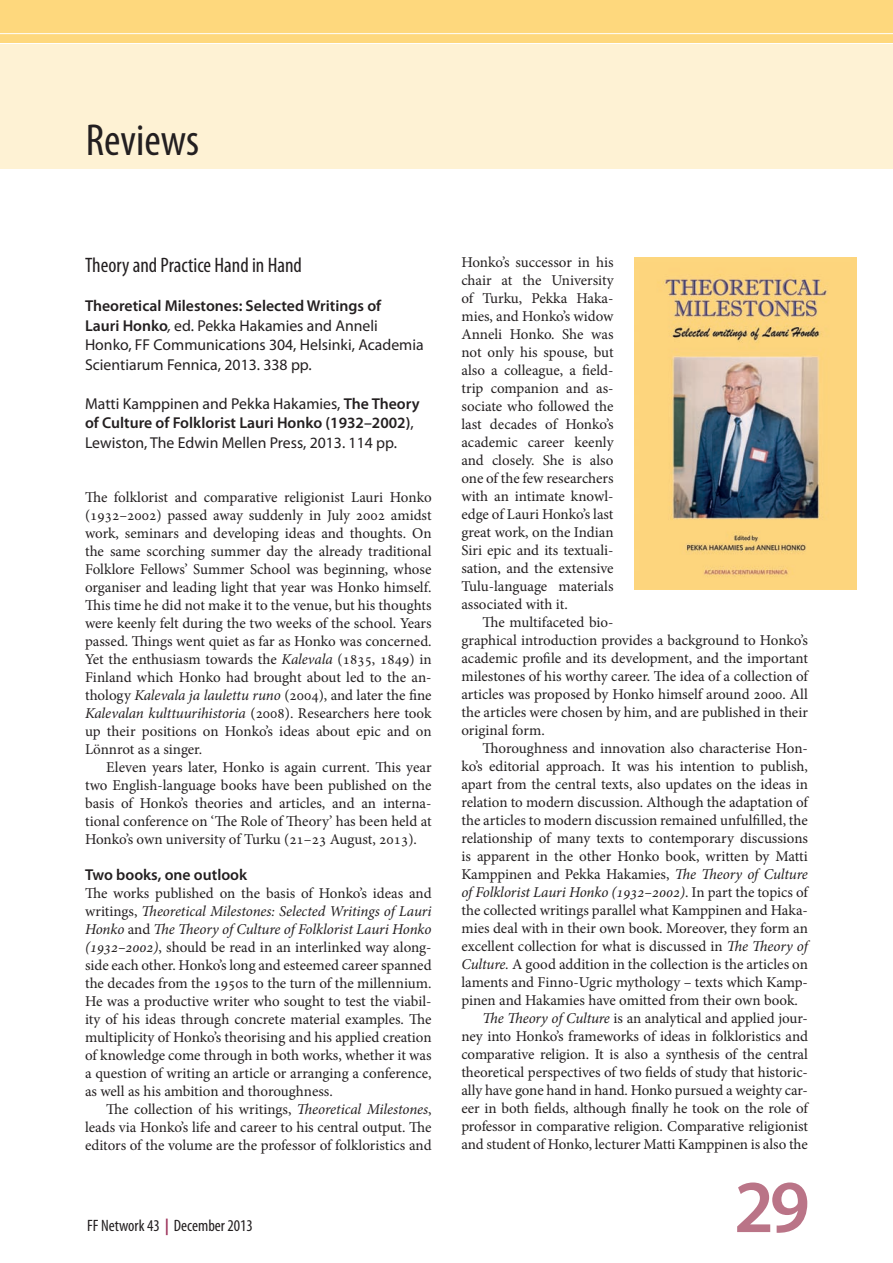
<style>
.page{position:relative;width:893px;height:1263px;background:#fff}
.page>*{position:absolute;margin:0;border:0;box-sizing:border-box;transform-origin:0 0}
.t1{font:600 75px "Myriad Pro";color:#ba7487}
.t2{font:condensed 45px "Myriad Pro";color:#231f20}
.t3{font:condensed 21px "Myriad Pro";color:#231f20}
.t4{font:condensed 16.5px "Myriad Pro";color:#231f20}
.t5{font:15.75px/19.5px "Myriad Pro";color:#231f20}
.t6{font:600 15.75px "Myriad Pro";color:#231f20}
.t7{font:15px/18px "Minion Pro";letter-spacing:-.005em;color:#231f20;text-align:justify}
.t8{font:italic 15px "Minion Pro";letter-spacing:-.005em;color:#231f20}
.s1{font-weight:600}
.s2{font-style:italic}
.s3{font-style:inherit}
.s4{font-weight:700;color:#9f375e}
.s5{font-style:normal}
</style>
<div class="page">
<div style="left:0;top:0;width:893px;height:43px;background:#fed87d"></div>
<hr style="left:0;top:33px;width:893px;height:1px;background:#fff">
<div style="left:0;top:44px;width:893px;height:125px;background:#fef2d4"></div>
<img style="left:635px;top:257px;width:222px;height:333px">
<h2 class="t2" style="left:86px;top:112px;width:115px">Reviews</h2>
<h3 class="t3" style="left:85px;top:253px;width:218px">Theory and Practice Hand in Hand</h3>
<p class="t5" style="left:85px;top:296px;width:340px"><span class="s1">Theoretical Milestones: Selected Writings of<br>Lauri Honko</span><span class="s2">,</span> ed. Pekka Hakamies and Anneli Honko, FF Communications <span class="s3">304</span>, Helsinki, Academia Scientiarum Fennica, 2013. <span class="s3">338</span> pp.</p>
<p class="t5" style="left:85px;top:393px;width:336px">Matti Kamppinen and Pekka Hakamies, <span class="s1">The Theory of Culture of Folklorist Lauri Honko (</span><span class="s1">1932</span><span class="s1">–</span><span class="s1">2002</span><span class="s1">)</span>,<br>Lewiston, The Edwin Mellen Press, 2013. <span class="s3">114</span> pp.</p>
<p class="t7" style="left:85px;top:488px;width:348px">The folklorist and comparative religionist Lauri Honko (1932–2002) passed away suddenly in July 2002 amidst work, seminars and developing ideas and thoughts. On the same scorching summer day the already traditional Folklore Fellows’ Summer School was beginning, whose organiser and leading light that year was Honko himself.<br>This time he did not make it to the venue, but his thoughts were keenly felt during the two weeks of the school. Years passed. Things went quiet as far as Honko was concerned.<br>Yet the enthusiasm towards the <span class="s2">Kalevala</span> (1835, 1849) in Finland which Honko had brought about led to the an&shy;thology <span class="s2">Kalevala ja laulettu runo</span> (2004), and later the fine <span class="s2">Kalevalan kulttuurihistoria</span> (2008). Researchers here took up their positions on Honko’s ideas about epic and on Lönnrot as a singer.</p>
<p class="t7" style="left:85px;top:758px;width:348px;text-indent:21px">Eleven years later, Honko is again current. This year two English-language books have been published on the basis of Honko’s theories and articles, and an interna&shy;tional conference on ‘The Role of Theory’ has been held at Honko’s own university of Turku (21–23 August, 2013).</p>
<p class="t6" style="left:85px;top:864px;width:164px">Two books, one outlook</p>
<p class="t7" style="left:85px;top:884px;width:348px">The works published on the basis of Honko’s ideas and writings, <span class="s2">Theoretical Milestones: Selected Writings of Lauri Honko</span> and <span class="s2">The Theory of Culture of Folklorist Lauri Honko (1932–2002)</span>, should be read in an interlinked way along&shy;side each other. Honko’s long and esteemed career spanned the decades from the 1950s to the turn of the millennium.<br>He was a productive writer who sought to test the viabil&shy;ity of his ideas through concrete material examples. The multiplicity of Honko’s theorising and his applied creation of knowledge come through in both works, whether it was a question of writing an article or arranging a conference, as well as his ambition and thoroughness.</p>
<p class="t7" style="left:85px;top:1100px;width:348px;text-indent:21px">The collection of his writings, <span class="s2">Theoretical Milestones</span>, leads via Honko’s life and career to his central output. The editors of the volume are the professor of folkloristics and</p>
<p class="t4" style="left:87px;top:1215px;width:167px">FF Network 43 <span class="s4">|</span> December 2013</p>
<p class="t7" style="left:461px;top:253px;width:154px">Honko’s successor in his chair at the University of Turku, Pekka Haka&shy;mies, and Honko’s widow Anneli Honko. She was not only his spouse, but also a colleague, a field&shy;trip companion and as&shy;sociate who followed the last decades of Honko’s academic career keenly and closely. She is also one of the few researchers with an intimate knowl&shy;edge of Lauri Honko’s last great work, on the Indian Siri epic and its textuali&shy;sation, and the extensive Tulu-language materials associated with it.</p>
<p class="t7" style="left:461px;top:613px;width:348px;text-align:left;text-indent:21px">The multifaceted bio-<br>graphical introduction provides a background to Honko’s academic profile and its development, and the important milestones of his worthy career. The idea of a collection of articles was proposed by Honko himself around 2000. All the articles were chosen by him, and are published in their original form.</p>
<p class="t7" style="left:483px;top:739px;width:325px">Thoroughness and innovation also characterise Hon-</p>
<p class="t7" style="left:461px;top:757px;width:348px">ko’s editorial approach. It was his intention to publish,</p>
<p class="t7" style="left:461px;top:775px;width:348px">apart from the central texts, also updates on the ideas in</p>
<p class="t7" style="left:461px;top:793px;width:348px">relation to modern discussion. Although the adaptation of</p>
<p class="t7" style="left:461px;top:811px;width:348px">the articles to modern discussion remained unfulfilled, the</p>
<p class="t7" style="left:461px;top:829px;width:348px">relationship of many texts to contemporary discussions</p>
<p class="t7" style="left:461px;top:847px;width:348px">is apparent in the other Honko book, written by Matti</p>
<p class="t7" style="left:461px;top:865px;width:348px">Kamppinen and Pekka Hakamies, <span class="s2">The Theory of Culture</span></p>
<p class="t8" style="left:461px;top:882px;width:348px">of Folklorist Lauri Honko (1932–2002)<span class="s5">. In part the topics of</span></p>
<p class="t7" style="left:461px;top:901px;width:348px">the collected writings parallel what Kamppinen and Haka-</p>
<p class="t7" style="left:461px;top:919px;width:348px">mies deal with in their own book. Moreover, they form an</p>
<p class="t7" style="left:461px;top:937px;width:348px">excellent collection for what is discussed in <span class="s2">The Theory of</span></p>
<p class="t7" style="left:461px;top:955px;width:348px"><span class="s2">Culture.</span> A good addition in the collection is the articles on</p>
<p class="t7" style="left:461px;top:973px;width:348px">laments and Finno-Ugric mythology – texts which Kamp-</p>
<p class="t7" style="left:461px;top:991px;width:338px">pinen and Hakamies have omitted from their own book.</p>
<p class="t7" style="left:483px;top:1009px;width:327px"><span class="s2">The Theory of Culture</span> is an analytical and applied jour-</p>
<p class="t7" style="left:461px;top:1027px;width:348px">ney into Honko’s frameworks of ideas in folkloristics and</p>
<p class="t7" style="left:461px;top:1045px;width:348px">comparative religion. It is also a synthesis of the central</p>
<p class="t7" style="left:461px;top:1063px;width:346px">theoretical perspectives of two fields of study that historic-</p>
<p class="t7" style="left:461px;top:1081px;width:346px">ally have gone hand in hand. Honko pursued a weighty car-</p>
<p class="t7" style="left:461px;top:1099px;width:348px">eer in both fields, although finally he took on the role of</p>
<p class="t7" style="left:461px;top:1117px;width:348px">professor in comparative religion. Comparative religionist</p>
<p class="t7" style="left:461px;top:1135px;width:348px">and student of Honko, lecturer Matti Kamppinen is also the</p>
<h1 class="t1" style="left:734px;top:1159px;width:77px">29</h1>
</div>
